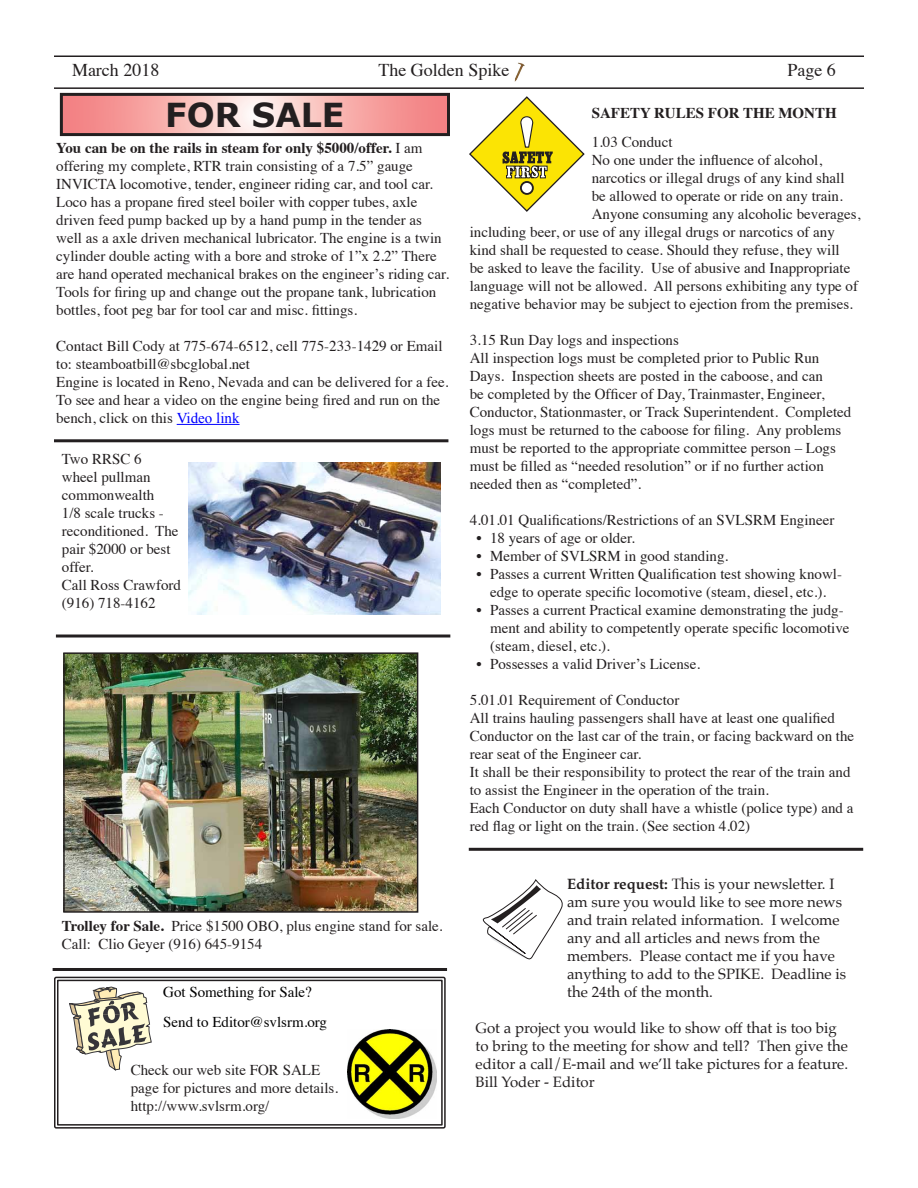
<style>
.page{position:relative;width:918px;height:1188px;background:#fff}
.page>*{position:absolute;margin:0;border:0;box-sizing:border-box;transform-origin:0 0}
.t1{font:700 33px "Verdana";color:#231f20}
.t2{font:18px "Times";color:#231f20}
.t3{font:15px/18px "Times";color:#231f20}
.t4{font:15px/18px "Palatino";color:#231f20}
.t5{font:15px/30px "Times";color:#000}
.t6{font:700 15px "Times";color:#231f20}
.s1{font-weight:700}
.s2{font-family:"Times New Roman";color:#00f}
</style>
<div class="page">
<hr style="left:54px;top:56px;width:810px;height:1px;background:#231f20">
<hr style="left:54px;top:87px;width:810px;height:2px;background:#231f20">
<img style="left:514px;top:63px;width:11px;height:19px">
<img style="left:347px;top:1030px;width:89px;height:89px">
<svg style="left:64px;top:97px;width:382px;height:35px;background:#f7b2b0"></svg>
<div style="left:60px;top:93px;width:390px;height:43px;border:3px solid #231f20"></div>
<img style="left:66px;top:655px;width:349px;height:255px">
<div style="left:63px;top:652px;width:355px;height:261px;border:2px solid #231f20"></div>
<hr style="left:54px;top:439px;width:394px;height:3px;background:#231f20">
<hr style="left:177px;top:424px;width:63px;height:1px;background:#00f">
<hr style="left:469px;top:848px;width:394px;height:3px;background:#231f20">
<hr style="left:53px;top:968px;width:394px;height:3px;background:#231f20">
<hr style="left:56px;top:635px;width:394px;height:3px;background:#231f20">
<img style="left:188px;top:463px;width:253px;height:152px">
<svg style="left:469px;top:96px;width:116px;height:116px"></svg>
<svg style="left:482px;top:879px;width:81px;height:81px"></svg>
<svg style="left:69px;top:987px;width:82px;height:83px"></svg>
<div style="left:54px;top:977px;width:392px;height:152px;border:1px solid #231f20;border-radius:2px"></div>
<div style="left:57px;top:980px;width:386px;height:146px;border:1px solid #231f20"></div>
<p class="t2" style="left:72px;top:53px;width:89px">March 2018</p>
<p class="t2" style="left:379px;top:53px;width:132px">The Golden Spike</p>
<p class="t2" style="left:788px;top:53px;width:50px">Page 6</p>
<h1 class="t1" style="left:165px;top:94px;width:181px">FOR SALE</h1>
<p class="t6" style="left:592px;top:99px;width:247px">SAFETY RULES FOR THE MONTH</p>
<p class="t3" style="left:592px;top:132px;width:82px">1.03 Conduct</p>
<p class="t3" style="left:592px;top:150px;width:232px">No one under the influence of alcohol,</p>
<p class="t3" style="left:592px;top:168px;width:254px">narcotics or illegal drugs of any kind shall</p>
<p class="t3" style="left:592px;top:186px;width:253px">be allowed to operate or ride on any train.</p>
<p class="t3" style="left:592px;top:204px;width:270px">Anyone consuming any alcoholic beverages,</p>
<p class="t3" style="left:470px;top:222px;width:367px">including beer, or use of any illegal drugs or narcotics of any</p>
<p class="t3" style="left:470px;top:240px;width:371px">kind shall be requested to cease. Should they refuse, they will</p>
<p class="t3" style="left:470px;top:258px;width:382px">be asked to leave the facility. Use of abusive and Inappropriate</p>
<p class="t3" style="left:470px;top:276px;width:390px">language will not be allowed. All persons exhibiting any type of</p>
<p class="t3" style="left:470px;top:294px;width:385px">negative behavior may be subject to ejection from the premises.</p>
<p class="t3" style="left:470px;top:330px;width:383px">3.15 Run Day logs and inspections<br>All inspection logs must be completed prior to Public Run Days. Inspection sheets are posted in the caboose, and can<br>be completed by the Officer of Day, Trainmaster, Engineer, Conductor, Stationmaster, or Track Superintendent. Completed logs must be returned to the caboose for filing. Any problems must be reported to the appropriate committee person – Logs must be filled as “needed resolution” or if no further action needed then as “completed”.</p>
<p class="t3" style="left:470px;top:510px;width:366px">4.01.01 Qualifications/Restrictions of an SVLSRM Engineer</p>
<p class="t3" style="left:477px;top:528px;width:160px">• 18 years of age or older.</p>
<p class="t3" style="left:477px;top:546px;width:253px">• Member of SVLSRM in good standing.</p>
<p class="t3" style="left:477px;top:564px;width:367px;text-align:center">• Passes a current Written Qualification test showing knowl&shy;edge to operate specific locomotive (steam, diesel, etc.).</p>
<p class="t3" style="left:490px;top:600px;width:361px;text-indent:-14px">• Passes a current Practical examine demonstrating the judg&shy;ment and ability to competently operate specific locomotive (steam, diesel, etc.).</p>
<p class="t3" style="left:477px;top:654px;width:225px">• Possesses a valid Driver’s License.</p>
<p class="t3" style="left:470px;top:690px;width:386px">5.01.01 Requirement of Conductor<br>All trains hauling passengers shall have at least one qualified Conductor on the last car of the train, or facing backward on the rear seat of the Engineer car.<br>It shall be their responsibility to protect the rear of the train and to assist the Engineer in the operation of the train.<br>Each Conductor on duty shall have a whistle (police type) and a red flag or light on the train. (See section 4.02)</p>
<p class="t3" style="left:56px;top:137px;width:394px"><span class="s1">You can be on the rails in steam for only $5000/offer.</span> I am offering my complete, RTR train consisting of a 7.5” gauge INVICTA locomotive, tender, engineer riding car, and tool car.<br>Loco has a propane fired steel boiler with copper tubes, axle driven feed pump backed up by a hand pump in the tender as well as a axle driven mechanical lubricator. The engine is a twin cylinder double acting with a bore and stroke of 1”x 2.2” There are hand operated mechanical brakes on the engineer’s riding car.<br>Tools for firing up and change out the propane tank, lubrication bottles, foot peg bar for tool car and misc. fittings.</p>
<p class="t3" style="left:56px;top:335px;width:394px">Contact Bill Cody at 775-674-6512, cell 775-233-1429 or Email to: steamboatbill@sbcglobal.net<br>Engine is located in Reno, Nevada and can be delivered for a fee.<br>To see and hear a video on the engine being fired and run on the bench, click on this <span class="s2">Video link</span></p>
<p class="t3" style="left:62px;top:448px;width:121px">Two RRSC 6 wheel pullman commonwealth<br>1/8 scale trucks - reconditioned. The pair $2000 or best offer.<br>Call Ross Crawford (916) 718-4162</p>
<p class="t3" style="left:62px;top:915px;width:382px"><span class="s1">Trolley for Sale.</span> Price $1500 OBO, plus engine stand for sale.<br>Call: Clio Geyer (916) 645-9154</p>
<p class="t5" style="left:163px;top:975px;width:165px">Got Something for Sale?<br>Send to Editor@svlsrm.org</p>
<p class="t3" style="left:131px;top:1059px;width:209px">Check our web site FOR SALE page for pictures and more details. http://www.svlsrm.org/</p>
<p class="t4" style="left:567px;top:875px;width:281px"><span class="s1">Editor request:</span> This is your newsletter. I am sure you would like to see more news and train related information. I welcome any and all articles and news from the members. Please contact me if you have anything to add to the SPIKE. Deadline is the 24th of the month.</p>
<p class="t4" style="left:476px;top:1019px;width:374px">Got a project you would like to show off that is too big to bring to the meeting for show and tell? Then give the editor a call/E-mail and we’ll take pictures for a feature.<br>Bill Yoder - Editor</p>
</div>
